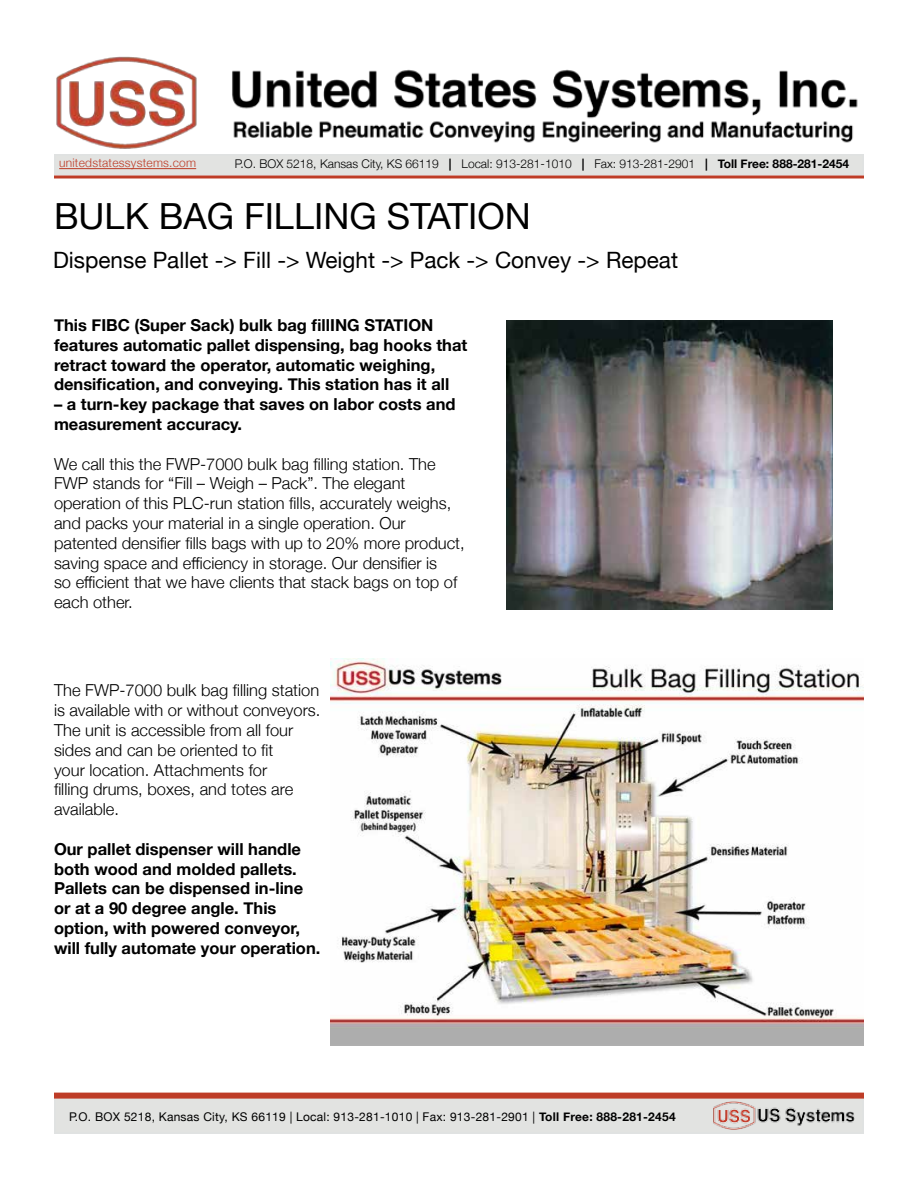
<style>
.page{position:relative;width:918px;height:1188px;background:#fff}
.page>*{position:absolute;margin:0;border:0;box-sizing:border-box;transform-origin:0 0}
.t1{font:36px "Helvetica Neue";color:#000}
.t2{font:22.5px "Helvetica Neue";color:#000}
.t3{font:300 16.5px/19.8px "Helvetica Neue";color:#000}
.t4{font:700 16.5px/19.8px "Helvetica Neue";color:#000}
.t5{font:300 12px "Helvetica Neue";color:#000}
.t6{font:12px "Helvetica Neue";letter-spacing:.02em;color:#000}
.t7{font:300 12px "Helvetica Neue";letter-spacing:.02em;color:#be3c27}
.s1{font-weight:700}
</style>
<div class="page">
<div style="left:54px;top:154px;width:810px;height:22px;background:#e2e3e1;border:2px solid #e0e2e2"></div>
<img style="left:56px;top:56px;width:802px;height:93px">
<div style="left:54px;top:1097px;width:810px;height:37px;background:#e2e3e1"></div>
<div style="left:54px;top:1093px;width:810px;height:6px;background:#be3c27"></div>
<img style="left:713px;top:1101px;width:142px;height:29px">
<hr style="left:59px;top:168px;width:137px;height:1px;background:#be3c27">
<hr style="left:54px;top:176px;width:810px;height:2px;background:#be3c27">
<img style="left:506px;top:320px;width:326px;height:290px">
<img style="left:330px;top:659px;width:534px;height:387px">
<p class="t5" style="left:235px;top:154px;width:616px">P.O. BOX 5218, Kansas City, KS 66119 <span class="s1">|</span> Local: 913-281-1010 <span class="s1">|</span> Fax: 913-281-2901 <span class="s1">| Toll Free: 888-281-2454</span></p>
<h1 class="t1" style="left:54px;top:190px;width:478px">BULK BAG FILLING STATION</h1>
<h2 class="t2" style="left:53px;top:244px;width:627px">Dispense Pallet -&gt; Fill -&gt; Weight -&gt; Pack -&gt; Convey -&gt; Repeat</h2>
<p class="t7" style="left:59px;top:153px;width:139px">unitedstatessystems.com</p>
<p class="t4" style="left:54px;top:316px;width:415px">This FIBC (Super Sack) bulk bag fillING STATION features automatic pallet dispensing, bag hooks that retract toward the operator, automatic weighing, densification, and conveying. This station has it all</p>
<p class="t4" style="left:54px;top:395px;width:403px">– a turn-key package that saves on labor costs and measurement accuracy.</p>
<p class="t3" style="left:54px;top:453px;width:412px">We call this the FWP-7000 bulk bag filling station. The FWP stands for “Fill – Weigh – Pack”. The elegant operation of this PLC-run station fills, accurately weighs, and packs your material in a single operation. Our patented densifier fills bags with up to 20% more product, saving space and efficiency in storage. Our densifier is<br>so efficient that we have clients that stack bags on top of each other.</p>
<p class="t3" style="left:54px;top:679px;width:268px">The FWP-7000 bulk bag filling station is available with or without conveyors.<br>The unit is accessible from all four sides and can be oriented to fit<br>your location. Attachments for<br>filling drums, boxes, and totes are available.</p>
<p class="t4" style="left:54px;top:839px;width:268px">Our pallet dispenser will handle both wood and molded pallets.<br>Pallets can be dispensed in-line or at a 90 degree angle. This option, with powered conveyor, will fully automate your operation.</p>
<p class="t6" style="left:69px;top:1108px;width:608px">P.O. BOX 5218, Kansas City, KS 66119 | Local: 913-281-1010 | Fax: 913-281-2901 | <span class="s1">Toll Free: 888-281-2454</span></p>
</div>
